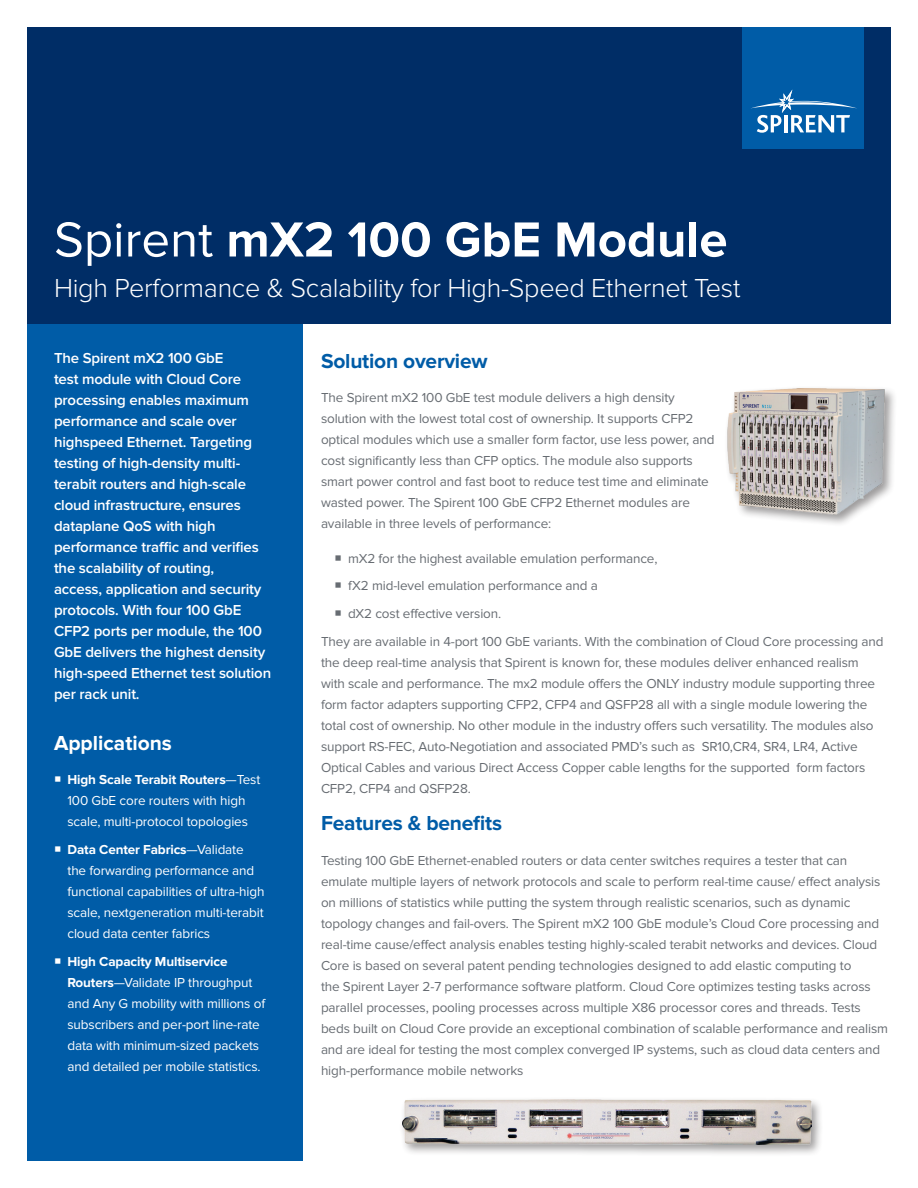
<style>
.page{position:relative;width:918px;height:1188px;background:#fff}
.page>*{position:absolute;margin:0;border:0;box-sizing:border-box;transform-origin:0 0}
.t1{font:700 51px "Proxima Nova";color:#fff}
.t2{font:300 27px "Proxima Nova";letter-spacing:-.01em;color:#fff}
.Heading_1{font:700 21px "Proxima Nova";letter-spacing:-.01em;color:#005ca7}
.Sidebar_Blue_Heading{font:700 21px "Proxima Nova";color:#fff}
.Sidebar_Introduction{font:600 15px/21px "Proxima Nova";letter-spacing:-.01em;color:#fff}
.Body_Text{font:13.5px/21px "Proxima Nova";letter-spacing:-.01em;color:#676c72}
.t3{font:13.5px/21px "Proxima Nova";letter-spacing:-.01em;color:#fff}
.s1{font-weight:400}
.s2{font-weight:700}
</style>
<div class="page">
<div style="left:27px;top:27px;width:864px;height:297px;background:#002d66"></div>
<div style="left:742px;top:27px;width:122px;height:121px;background:#005ca7"></div>
<svg style="left:751px;top:90px;width:106px;height:43px"></svg>
<div style="left:27px;top:324px;width:276px;height:837px;background:#005ca7"></div>
<div style="left:724px;top:385px;width:174px;height:142px;background:#231f20;opacity:.45"></div>
<img style="left:727px;top:389px;width:158px;height:126px">
<div style="left:399px;top:1096px;width:425px;height:62px;background:#231f20;opacity:.45"></div>
<img style="left:402px;top:1099px;width:409px;height:46px">
<h1 class="t1" style="left:54px;top:210px;width:675px"><span class="s1">Spirent</span> mX2 100 GbE Module</h1>
<h2 class="t2" style="left:54px;top:273px;width:688px">High Performance &amp; Scalability for High-Speed Ethernet Test</h2>
<p class="Sidebar_Introduction" style="left:54px;top:348px;width:219px">The Spirent mX2 100 GbE<br>test module with Cloud Core processing enables maximum performance and scale over highspeed Ethernet. Targeting testing of high-density multi&shy;terabit routers and high-scale cloud infrastructure, ensures dataplane QoS with high performance traffic and verifies the scalability of routing,<br>access, application and security protocols. With four 100 GbE<br>CFP2 ports per module, the 100<br>GbE delivers the highest density high-speed Ethernet test solution per rack unit.</p>
<p class="Sidebar_Blue_Heading" style="left:54px;top:731px;width:119px">Applications</p>
<p class="t3" style="left:68px;top:770px;width:194px"><span class="s2">High Scale Terabit Routers</span>—Test<br>100 GbE core routers with high scale, multi-protocol topologies</p>
<p class="t3" style="left:68px;top:839px;width:198px"><span class="s2">Data Center Fabrics</span>—Validate the forwarding performance and functional capabilities of ultra-high scale, nextgeneration multi-terabit cloud data center fabrics</p>
<p class="t3" style="left:68px;top:951px;width:199px"><span class="s2">High Capacity Multiservice Routers</span>—Validate IP throughput and Any G mobility with millions of subscribers and per-port line-rate data with minimum-sized packets and detailed per mobile statistics.</p>
<p class="Heading_1" style="left:321px;top:349px;width:168px">Solution overview</p>
<p class="Body_Text" style="left:321px;top:387px;width:395px">The Spirent mX2 100 GbE test module delivers a high density solution with the lowest total cost of ownership. It supports CFP2 optical modules which use a smaller form factor, use less power, and cost significantly less than CFP optics. The module also supports smart power control and fast boot to reduce test time and eliminate wasted power. The Spirent 100 GbE CFP2 Ethernet modules are available in three levels of performance:</p>
<p class="Body_Text" style="left:348px;top:548px;width:311px">mX2 for the highest available emulation performance,</p>
<p class="Body_Text" style="left:348px;top:576px;width:251px">fX2 mid-level emulation performance and a</p>
<p class="Body_Text" style="left:348px;top:603px;width:155px">dX2 cost effective version.</p>
<p class="Body_Text" style="left:321px;top:631px;width:564px">They are available in 4-port 100 GbE variants. With the combination of Cloud Core processing and the deep real-time analysis that Spirent is known for, these modules deliver enhanced realism with scale and performance. The mx2 module offers the ONLY industry module supporting three form factor adapters supporting CFP2, CFP4 and QSFP28 all with a single module lowering the total cost of ownership. No other module in the industry offers such versatility. The modules also support RS-FEC, Auto-Negotiation and associated PMD’s such as SR10,CR4, SR4, LR4, Active Optical Cables and various Direct Access Copper cable lengths for the supported form factors CFP2, CFP4 and QSFP28.</p>
<p class="Heading_1" style="left:321px;top:811px;width:183px">Features &amp; benefits</p>
<p class="Body_Text" style="left:321px;top:850px;width:569px">Testing 100 GbE Ethernet-enabled routers or data center switches requires a tester that can emulate multiple layers of network protocols and scale to perform real-time cause/ effect analysis on millions of statistics while putting the system through realistic scenarios, such as dynamic topology changes and fail-overs. The Spirent mX2 100 GbE module’s Cloud Core processing and real-time cause/effect analysis enables testing highly-scaled terabit networks and devices. Cloud Core is based on several patent pending technologies designed to add elastic computing to<br>the Spirent Layer 2-7 performance software platform. Cloud Core optimizes testing tasks across parallel processes, pooling processes across multiple X86 processor cores and threads. Tests beds built on Cloud Core provide an exceptional combination of scalable performance and realism and are ideal for testing the most complex converged IP systems, such as cloud data centers and high-performance mobile networks</p>
</div>
